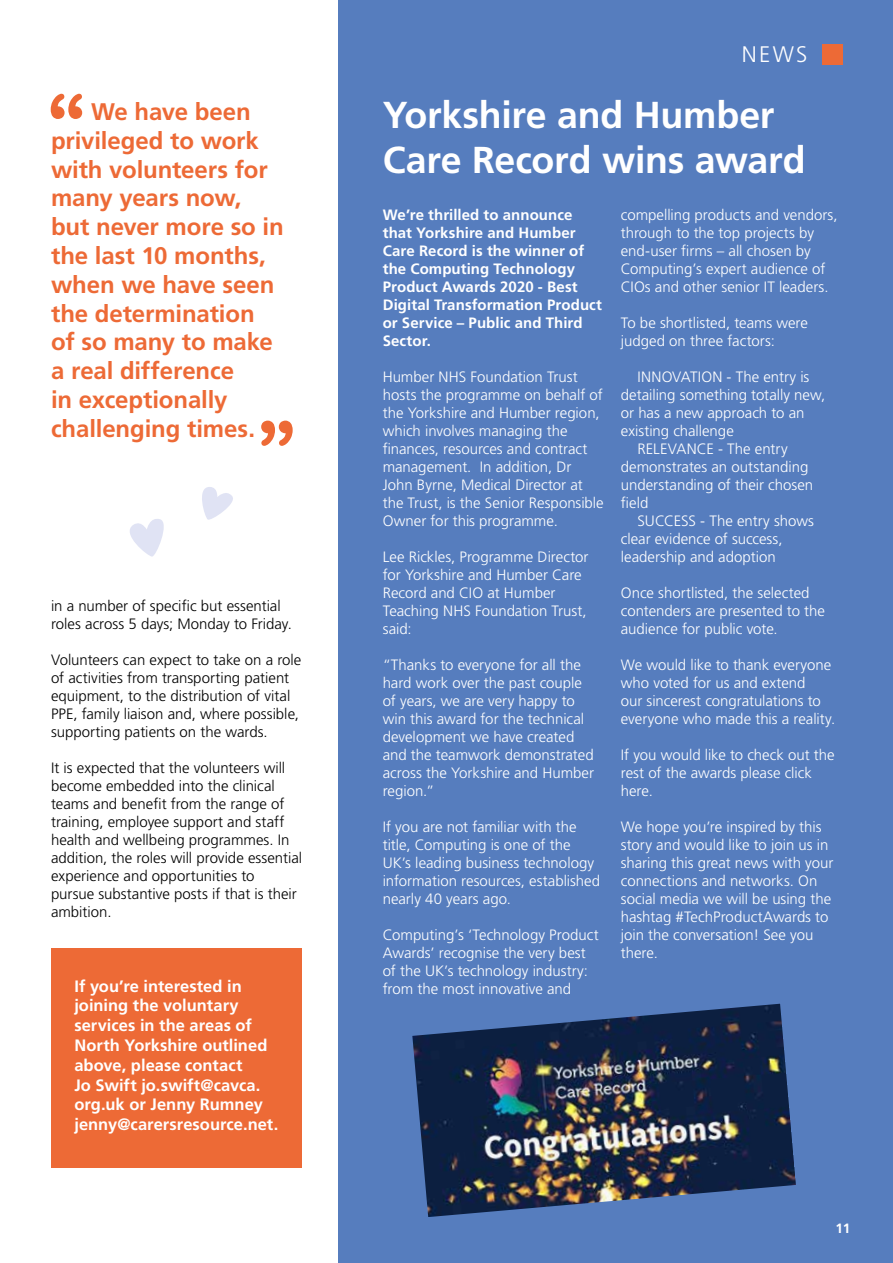
<style>
.page{position:relative;width:893px;height:1263px;background:#fff}
.page>*{position:absolute;margin:0;border:0;box-sizing:border-box;transform-origin:0 0}
.t1{font:86.4px "Arial Rounded MT Bold";color:#ed6a36}
.t2{font:700 37.5px/45px "Frutiger LT Std";letter-spacing:-.005em;color:#fff}
.t3{font:700 24px/28.8px "Frutiger LT Std";letter-spacing:-.005em;color:#ed6a36}
.t4{font:300 22.5px "Frutiger LT Std";color:#fff}
.t5{font:700 16.5px/19.8px "Frutiger LT Std";color:#fff}
.t6{font:300 15px/18px "Frutiger LT Std";color:#fff}
.t7{font:300 15px/18px "Frutiger LT Std";color:#000}
.t8{font:700 15px/18px "Frutiger LT Std";letter-spacing:.005em;color:#fff}
.t9{font:700 13.5px "Frutiger LT Std";color:#fff}
</style>
<div class="page">
<div style="left:51px;top:948px;width:251px;height:219px;background:#ed6a36"></div>
<div style="left:338px;top:0;width:555px;height:1263px;background:#567dbe"></div>
<svg style="left:130px;top:519px;width:34px;height:38px"></svg>
<svg style="left:202px;top:487px;width:31px;height:33px"></svg>
<img style="left:412px;top:1004px;width:384px;height:213px">
<div style="left:822px;top:44px;width:21px;height:20px;background:#ed6a36"></div>
<h1 class="t1" style="left:44px;top:75px;width:46px">‘‘</h1>
<h3 class="t3" style="left:51px;top:97px;width:234px;text-indent:40px">We have been privileged to work with volunteers for many years now, but never more so in the last 10 months, when we have seen the determination of so many to make a real difference<br>in exceptionally challenging times.</h3>
<h1 class="t1" style="left:300px;top:465px;width:46px;rotate:-180deg">‘‘</h1>
<p class="t7" style="left:51px;top:597px;width:242px">in a number of specific but essential roles across 5 days; Monday to Friday.</p>
<p class="t7" style="left:51px;top:651px;width:252px">Volunteers can expect to take on a role of activities from transporting patient equipment, to the distribution of vital PPE, family liaison and, where possible, supporting patients on the wards.</p>
<p class="t7" style="left:51px;top:759px;width:253px">It is expected that the volunteers will become embedded into the clinical teams and benefit from the range of training, employee support and staff health and wellbeing programmes. In addition, the roles will provide essential experience and opportunities to<br>pursue substantive posts if that is their ambition.</p>
<p class="t5" style="left:74px;top:976px;width:205px">If you’re interested in joining the voluntary services in the areas of<br>North Yorkshire outlined above, please contact<br>Jo Swift jo.swift@cavca. org.uk or Jenny Rumney jenny@carersresource.net.</p>
<h3 class="t4" style="left:742px;top:42px;width:67px">NEWS</h3>
<h2 class="t2" style="left:383px;top:93px;width:424px">Yorkshire and Humber<br>Care Record wins award</h2>
<p class="t8" style="left:383px;top:205px;width:221px">We’re thrilled to announce that Yorkshire and Humber<br>Care Record is the winner of the Computing Technology<br>Product Awards 2020 - Best<br>Digital Transformation Product or Service – Public and Third<br>Sector.</p>
<p class="t6" style="left:383px;top:368px;width:223px">Humber NHS Foundation Trust hosts the programme on behalf of the Yorkshire and Humber region, which involves managing the finances, resources and contract management. In addition, Dr<br>John Byrne, Medical Director at the Trust, is the Senior Responsible<br>Owner for this programme.</p>
<p class="t6" style="left:383px;top:548px;width:207px">Lee Rickles, Programme Director for Yorkshire and Humber Care<br>Record and CIO at Humber<br>Teaching NHS Foundation Trust, said:</p>
<p class="t6" style="left:383px;top:656px;width:213px">“Thanks to everyone for all the hard work over the past couple of years, we are very happy to win this award for the technical development we have created and the teamwork demonstrated across the Yorkshire and Humber region.”</p>
<p class="t6" style="left:383px;top:818px;width:219px">If you are not familiar with the title, Computing is one of the<br>UK’s leading business technology information resources, established nearly 40 years ago.</p>
<p class="t6" style="left:383px;top:926px;width:218px">Computing’s ‘Technology Product<br>Awards’ recognise the very best of the UK’s technology industry: from the most innovative and</p>
<p class="t6" style="left:621px;top:206px;width:218px">compelling products and vendors, through to the top projects by end-user firms – all chosen by<br>Computing’s expert audience of<br>CIOs and other senior IT leaders.</p>
<p class="t6" style="left:621px;top:314px;width:189px">To be shortlisted, teams were judged on three factors:</p>
<p class="t6" style="left:637px;top:368px;width:173px">INNOVATION - The entry is</p>
<p class="t6" style="left:621px;top:386px;width:206px">detailing something totally new,</p>
<p class="t6" style="left:621px;top:404px;width:185px">or has a new approach to an</p>
<p class="t6" style="left:621px;top:422px;width:114px">existing challenge</p>
<p class="t6" style="left:637px;top:440px;width:152px">RELEVANCE - The entry</p>
<p class="t6" style="left:621px;top:458px;width:189px">demonstrates an outstanding</p>
<p class="t6" style="left:621px;top:476px;width:194px">understanding of their chosen</p>
<p class="t6" style="left:621px;top:494px;width:29px">field</p>
<p class="t6" style="left:637px;top:512px;width:178px">SUCCESS - The entry shows</p>
<p class="t6" style="left:621px;top:530px;width:163px">clear evidence of success,</p>
<p class="t6" style="left:621px;top:548px;width:157px">leadership and adoption</p>
<p class="t6" style="left:621px;top:584px;width:206px">Once shortlisted, the selected contenders are presented to the audience for public vote.</p>
<p class="t6" style="left:621px;top:656px;width:216px">We would like to thank everyone who voted for us and extend<br>our sincerest congratulations to everyone who made this a reality.</p>
<p class="t6" style="left:621px;top:746px;width:215px">If you would like to check out the rest of the awards please click here.</p>
<p class="t6" style="left:621px;top:818px;width:214px">We hope you’re inspired by this story and would like to join us in sharing this great news with your connections and networks. On social media we will be using the hashtag #TechProductAwards to join the conversation! See you there.</p>
<p class="t9" style="left:835px;top:1220px;width:17px">11</p>
</div>
